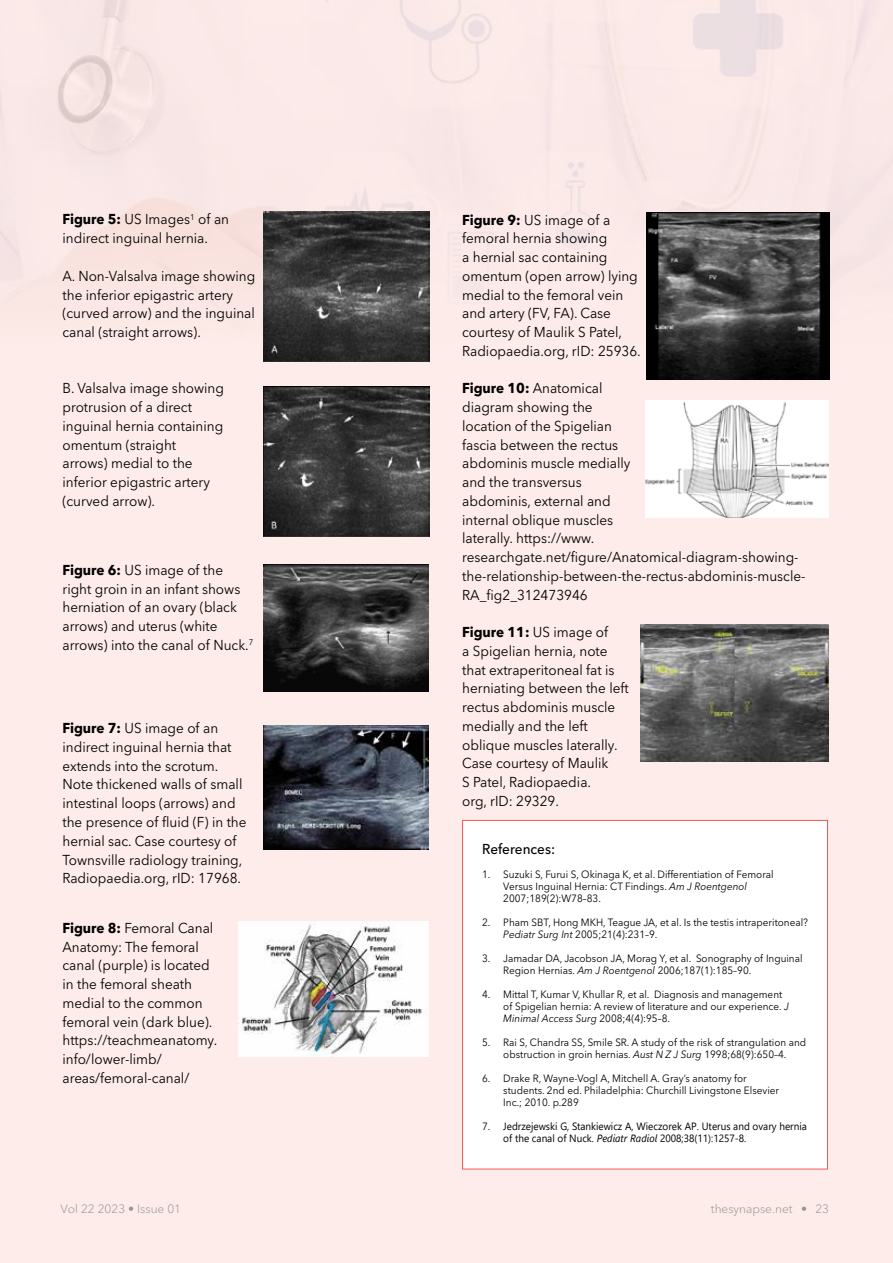
<style>
.page{position:relative;width:893px;height:1263px;background:#fdece9}
.page>*{position:absolute;margin:0;border:0;box-sizing:border-box;transform-origin:0 0}
.t1{font:14.25px/18.8px "Avenir Next LT Pro";color:#000;scale:.95 1}
.t2{font:500 14.25px "Avenir Next LT Pro";color:#000;scale:.95 1}
.t3{font:300 12px "Avenir Next LT Pro";color:#939598}
.t4{font:10.5px/12px "Avenir Next LT Pro";color:#000;scale:.95 1}
.t5{font:10.5px/12px "Segoe UI";color:#000;scale:.95 1}
.s1{font-weight:700}
.s2{font-style:italic}
.s3{font-family:"Avenir Next LT Pro"}
</style>
<div class="page">
<img style="left:264px;top:212px;width:166px;height:150px">
<img style="left:264px;top:387px;width:166px;height:149px">
<img style="left:264px;top:564px;width:164px;height:128px">
<img style="left:264px;top:725px;width:164px;height:125px">
<img style="left:239px;top:922px;width:189px;height:134px">
<img style="left:646px;top:212px;width:183px;height:167px">
<img style="left:645px;top:400px;width:183px;height:118px">
<div style="left:462px;top:820px;width:366px;height:349px;background:#fff;border:1px solid #f15851"></div>
<img style="left:640px;top:624px;width:189px;height:137px">
<p class="t1" style="left:62px;top:210px;width:177px"><span class="s1">Figure 5:</span> US Images<sup>1</sup> of an indirect inguinal hernia.</p>
<p class="t1" style="left:62px;top:266px;width:205px">A. Non-Valsalva image showing the inferior epigastric artery (curved arrow) and the inguinal canal (straight arrows).</p>
<p class="t1" style="left:62px;top:379px;width:172px">B. Valsalva image showing protrusion of a direct inguinal hernia containing omentum (straight arrows) medial to the inferior epigastric artery (curved arrow).</p>
<p class="t1" style="left:62px;top:560px;width:202px"><span class="s1">Figure 6:</span> US image of the right groin in an infant shows herniation of an ovary (black arrows) and uterus (white arrows) into the canal of Nuck.<sup>7</sup></p>
<p class="t1" style="left:62px;top:719px;width:195px"><span class="s1">Figure 7:</span> US image of an indirect inguinal hernia that extends into the scrotum.<br>Note thickened walls of small intestinal loops (arrows) and the presence of fluid (F) in the hernial sac. Case courtesy of<br>Townsville radiology training,<br>Radiopaedia.org, rID: 17968.</p>
<p class="t1" style="left:62px;top:918px;width:164px"><span class="s1">Figure 8:</span> Femoral Canal<br>Anatomy: The femoral canal (purple) is located in the femoral sheath medial to the common femoral vein (dark blue). https://teachmeanatomy. info/lower-limb/ areas/femoral-canal/</p>
<p class="t1" style="left:462px;top:210px;width:190px"><span class="s1">Figure 9:</span> US image of a femoral hernia showing<br>a hernial sac containing omentum (open arrow) lying medial to the femoral vein and artery (FV, FA). Case courtesy of Maulik S Patel,<br>Radiopaedia.org, rID: 25936.</p>
<p class="t1" style="left:462px;top:379px;width:363px"><span class="s1">Figure 10:</span> Anatomical<br>diagram showing the<br>location of the Spigelian<br>fascia between the rectus<br>abdominis muscle medially<br>and the transversus<br>abdominis, external and<br>internal oblique muscles<br>laterally. https://www. researchgate.net/figure/Anatomical-diagram-showing&shy;the-relationship-between-the-rectus-abdominis-muscle-<br>RA_fig2_312473946</p>
<p class="t1" style="left:462px;top:623px;width:177px"><span class="s1">Figure 11:</span> US image of<br>a Spigelian hernia, note that extraperitoneal fat is herniating between the left rectus abdominis muscle medially and the left oblique muscles laterally.<br>Case courtesy of Maulik<br>S Patel, Radiopaedia.<br>org, rID: 29329.</p>
<p class="t2" style="left:482px;top:837px;width:78px">References:</p>
<p class="t4" style="left:503px;top:869px;width:286px;text-indent:-21px">1. Suzuki S, Furui S, Okinaga K, et al. Differentiation of Femoral<br>Versus Inguinal Hernia: CT Findings. <span class="s2">Am J Roentgenol<br></span>2007;189(2):W78–83.</p>
<p class="t4" style="left:503px;top:917px;width:322px;text-indent:-21px">2. Pham SBT, Hong MKH, Teague JA, et al. Is the testis intraperitoneal?<br><span class="s2">Pediatr Surg Int</span> 2005;21(4):231–9.</p>
<p class="t4" style="left:503px;top:953px;width:317px;text-indent:-21px">3. Jamadar DA, Jacobson JA, Morag Y, et al. Sonography of Inguinal<br>Region Hernias. <span class="s2">Am J Roentgenol</span> 2006;187(1):185–90.</p>
<p class="t4" style="left:503px;top:989px;width:302px;text-indent:-21px">4. Mittal T, Kumar V, Khullar R, et al. Diagnosis and management of Spigelian hernia: A review of literature and our experience. <span class="s2">J<br>Minimal Access Surg</span> 2008;4(4):95–8.</p>
<p class="t4" style="left:482px;top:1037px;width:343px;text-align:center">5. Rai S, Chandra SS, Smile SR. A study of the risk of strangulation and obstruction in groin hernias. <span class="s2">Aust N Z J Surg</span> 1998;68(9):650–4.</p>
<p class="t4" style="left:503px;top:1073px;width:292px;text-indent:-21px">6. Drake R, Wayne-Vogl A, Mitchell A. Gray’s anatomy for students. 2nd ed. Philadelphia: Churchill Livingstone Elsevier<br>Inc.; 2010. p.289</p>
<p class="t5" style="left:503px;top:1120px;width:321px;text-indent:-21px"><span class="s3">7.</span> Jedrzejewski G, Stankiewicz A, Wieczorek AP. Uterus and ovary hernia of the canal of Nuck. <span class="s2">Pediatr Radiol</span> 2008;38(11):1257-8.</p>
<p class="t3" style="left:60px;top:1198px;width:122px">Vol 22 2023 • Issue 01</p>
<p class="t3" style="left:711px;top:1198px;width:120px">thesynapse.net • 23</p>
</div>
